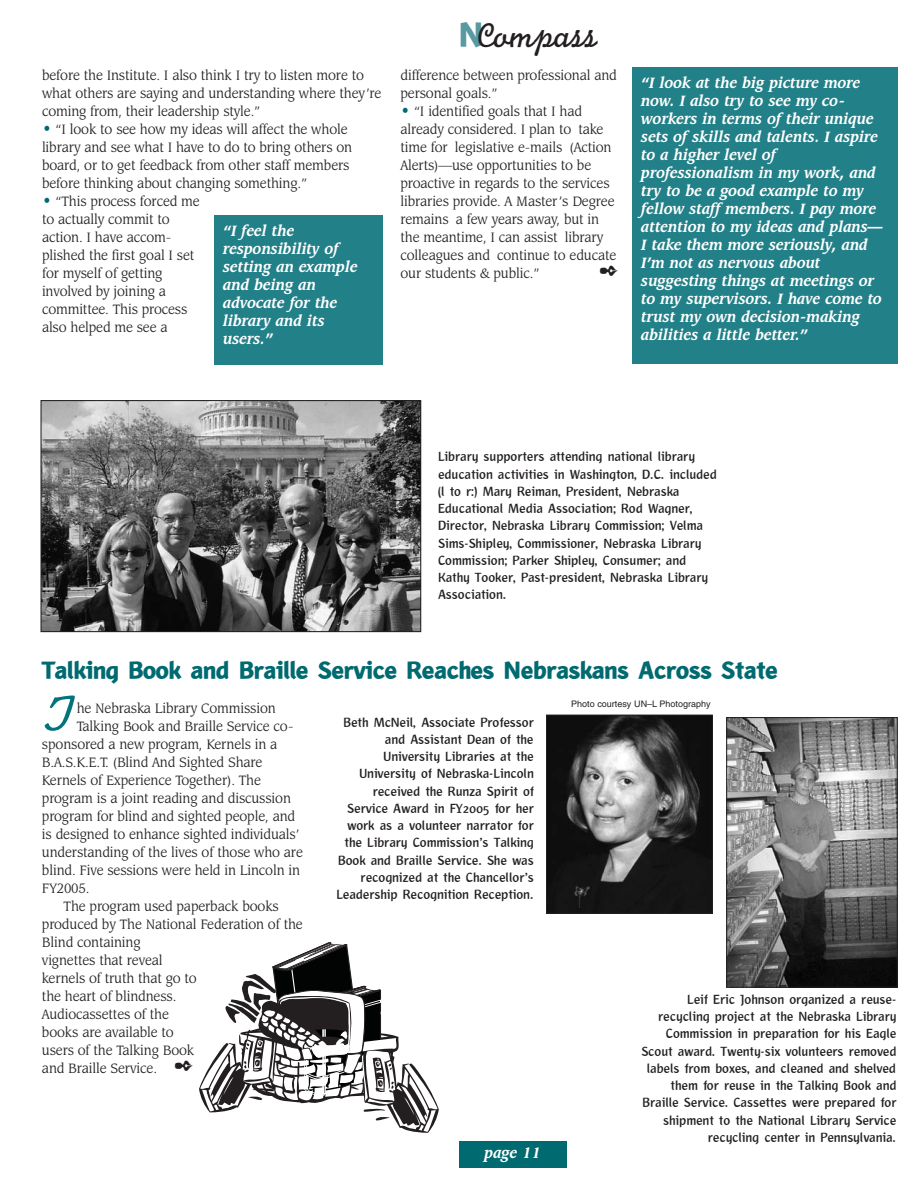
<style>
.page{position:relative;width:918px;height:1188px;background:#fff}
.page>*{position:absolute;margin:0;border:0;box-sizing:border-box;transform-origin:0 0}
.t1{font:52.5px "Monoline Script MT Std";color:#04747c}
.t2{font:36px "Monoline Script MT Std";letter-spacing:-.015em;color:#231f20}
.t3{font:900 25.5px "Liga Sans LT Std";letter-spacing:-.005em;color:#006a71}
.t4{font:italic 700 16.5px/18px "Leawood IT Cby BT";letter-spacing:-.015em;color:#fff;scale:.92 1}
.t5{font:15px/18px "Leawood IT Cby BT";letter-spacing:-.01em;color:#231f20;scale:.92 1}
.t6{font:700 13.5px/17.2px "Liga Sans LT Std";letter-spacing:-.01em;color:#231f20;text-align:right}
.t7{font:9px "Helvetica";color:#231f20}
.s1{font-size:18px;color:#006a71}
.s2{font-family:"Liga Sans LT Std";font-weight:900;color:#5999a1}
</style>
<div class="page">
<div style="left:459px;top:1141px;width:108px;height:27px;background:#006a71"></div>
<div style="left:632px;top:68px;width:266px;height:296px;background:#228088"></div>
<div style="left:214px;top:215px;width:168px;height:150px;background:#228088"></div>
<img style="left:548px;top:717px;width:163px;height:195px">
<div style="left:546px;top:715px;width:167px;height:199px;border:1px solid #231f20"></div>
<img style="left:728px;top:719px;width:168px;height:267px">
<div style="left:726px;top:717px;width:172px;height:271px;border:1px solid #231f20"></div>
<svg style="left:199px;top:942px;width:240px;height:191px"></svg>
<img style="left:43px;top:402px;width:376px;height:228px">
<div style="left:41px;top:400px;width:380px;height:232px;border:1px solid #231f20"></div>
<p class="t5" style="left:42px;top:67px;width:371px">before the Institute. I also think I try to listen more to what others are saying and understanding where they’re coming from, their leadership style.”</p>
<p class="t5" style="left:42px;top:121px;width:339px"><span class="s1">•</span> “I look to see how my ideas will affect the whole library and see what I have to do to bring others on board, or to get feedback from other staff members before thinking about changing something.”</p>
<p class="t5" style="left:42px;top:193px;width:173px"><span class="s1">•</span> “This process forced me to actually commit to action. I have accom&shy;plished the first goal I set for myself of getting involved by joining a committee. This process also helped me see a</p>
<p class="t4" style="left:223px;top:223px;width:148px">“I feel the responsibility of setting an example and being an advocate for the library and its users.”</p>
<h2 class="t2" style="left:460px;top:23px;width:139px"><span class="s2">N</span>Compass</h2>
<p class="t5" style="left:400px;top:67px;width:237px">difference between professional and personal goals.”</p>
<p class="t5" style="left:400px;top:103px;width:236px"><span class="s1">•</span> “I identified goals that I had already considered. I plan to take time for legislative e-mails (Action Alerts)—use opportunities to be proactive in regards to the services libraries provide. A Master’s Degree remains a few years away, but in the meantime, I can assist library colleagues and continue to educate our students &amp; public.”</p>
<p class="t4" style="left:641px;top:75px;width:264px">“I look at the big picture more now. I also try to see my co&shy;workers in terms of their unique sets of skills and talents. I aspire to a higher level of professionalism in my work, and try to be a good example to my fellow staff members. I pay more attention to my ideas and plans—<br>I take them more seriously, and<br>I’m not as nervous about suggesting things at meetings or to my supervisors. I have come to trust my own decision-making abilities a little better.”</p>
<p class="t6" style="left:438px;top:449px;width:280px;text-align:left">Library supporters attending national library education activities in Washington, D.C. included (l to r:) Mary Reiman, President, Nebraska Educational Media Association; Rod Wagner, Director, Nebraska Library Commission; Velma Sims-Shipley, Commissioner, Nebraska Library Commission; Parker Shipley, Consumer; and Kathy Tooker, Past-president, Nebraska Library Association.</p>
<h3 class="t3" style="left:42px;top:662px;width:737px">Talking Book and Braille Service Reaches Nebraskans Across State</h3>
<p class="t7" style="left:571px;top:701px;width:141px">Photo courtesy UN–L Photography</p>
<h1 class="t1" style="left:42px;top:696px;width:34px">T</h1>
<p class="t5" style="left:77px;top:700px;width:218px">he Nebraska Library Commission</p>
<p class="t6" style="left:336px;top:715px;width:199px">Beth McNeil, Associate Professor and Assistant Dean of the<br>University Libraries at the<br>University of Nebraska-Lincoln received the Runza Spirit of<br>Service Award in FY2005 for her work as a volunteer narrator for the Library Commission’s Talking<br>Book and Braille Service. She was recognized at the Chancellor’s<br>Leadership Recognition Reception.</p>
<p class="t5" style="left:77px;top:718px;width:237px">Talking Book and Braille Service co-</p>
<p class="t5" style="left:42px;top:736px;width:257px">sponsored a new program, Kernels in a</p>
<p class="t5" style="left:42px;top:754px;width:241px">B.A.S.K.E.T. (Blind And Sighted Share</p>
<p class="t5" style="left:42px;top:772px;width:240px">Kernels of Experience Together). The</p>
<p class="t5" style="left:42px;top:790px;width:272px">program is a joint reading and discussion</p>
<p class="t5" style="left:42px;top:808px;width:277px">program for blind and sighted people, and</p>
<p class="t5" style="left:42px;top:826px;width:281px">is designed to enhance sighted individuals’</p>
<p class="t5" style="left:42px;top:844px;width:285px">understanding of the lives of those who are</p>
<p class="t5" style="left:42px;top:862px;width:282px">blind. Five sessions were held in Lincoln in</p>
<p class="t5" style="left:42px;top:880px;width:53px">FY2005.</p>
<p class="t5" style="left:64px;top:898px;width:236px">The program used paperback books</p>
<p class="t5" style="left:42px;top:916px;width:285px">produced by The National Federation of the</p>
<p class="t5" style="left:42px;top:934px;width:109px">Blind containing</p>
<p class="t5" style="left:42px;top:952px;width:133px">vignettes that reveal</p>
<p class="t5" style="left:42px;top:970px;width:170px">kernels of truth that go to</p>
<p class="t5" style="left:42px;top:988px;width:148px">the heart of blindness.</p>
<p class="t5" style="left:42px;top:1006px;width:140px">Audiocassettes of the</p>
<p class="t5" style="left:42px;top:1024px;width:145px">books are available to</p>
<p class="t5" style="left:42px;top:1042px;width:167px">users of the Talking Book</p>
<p class="t5" style="left:42px;top:1060px;width:166px">and Braille Service. ✒</p>
<p class="t6" style="left:641px;top:992px;width:257px">Leif Eric Johnson organized a reuse&shy;recycling project at the Nebraska Library Commission in preparation for his Eagle Scout award. Twenty-six volunteers removed labels from boxes, and cleaned and shelved them for reuse in the Talking Book and Braille Service. Cassettes were prepared for shipment to the National Library Service recycling center in Pennsylvania.</p>
<p class="t4" style="left:485px;top:1145px;width:63px">page 11</p>
</div>
